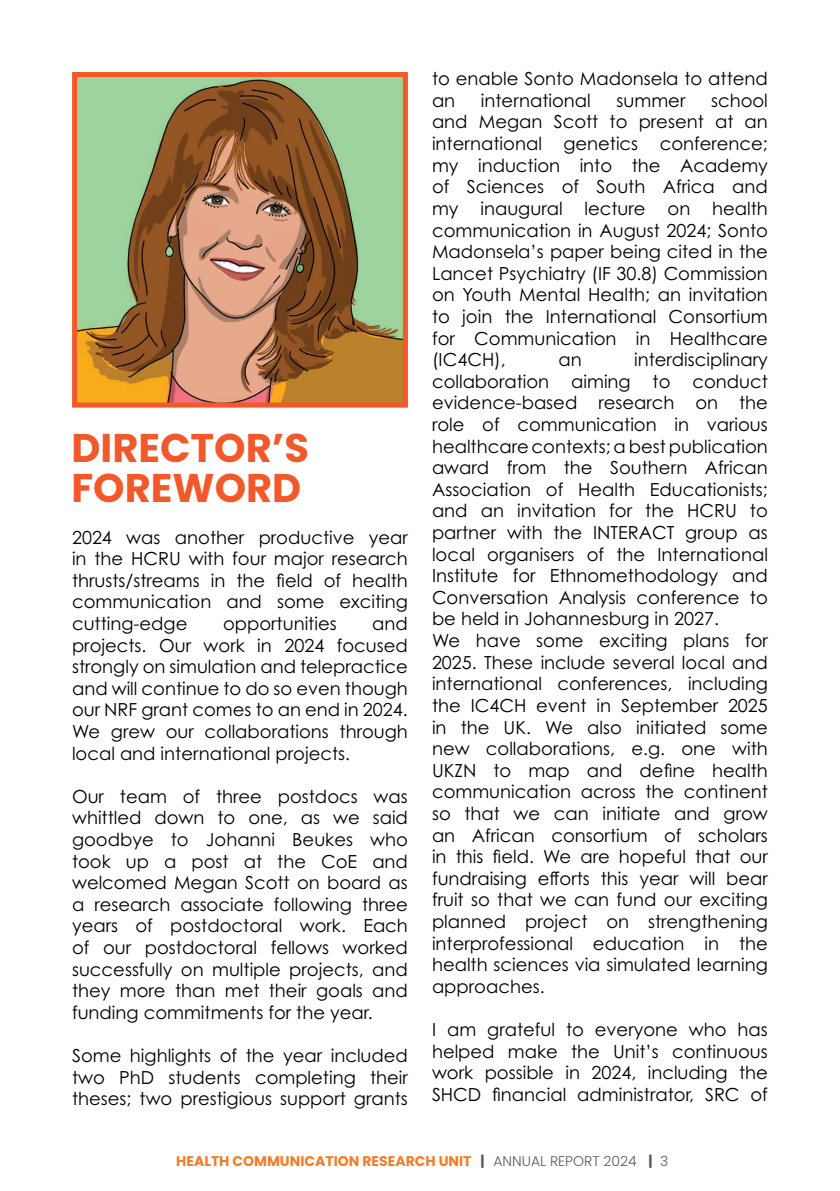
<style>
.page{position:relative;width:840px;height:1191px;background:#fff}
.page>*{position:absolute;margin:0;border:0;box-sizing:border-box;transform-origin:0 0}
.t1{font:700 40px/40.6px "Poppins";color:#f1592a}
.t2{font:18px/21.6px "Century Gothic Pro";color:#000;text-align:justify}
.t3{font:700 14px "Poppins";color:#f47c24}
.s1{color:#58595b}
.s2{font-weight:300;color:#58595b}
</style>
<div class="page">
<img style="left:78px;top:78px;width:323px;height:323px">
<div style="left:72px;top:72px;width:335px;height:335px;border:5px solid #f1592a"></div>
<h1 class="t1" style="left:71px;top:427px;width:239px">DIRECTOR’S<br>FOREWORD</h1>
<p class="t2" style="left:72px;top:526px;width:337px">2024 was another productive year in the HCRU with four major research thrusts/streams in the field of health communication and some exciting cutting-edge</p>
<p class="t2" style="left:223px;top:612px;width:115px">opportunities</p>
<p class="t2" style="left:72px;top:612px;width:337px;text-indent:300px">and projects. Our work in 2024 focused strongly on simulation and telepractice and will continue to do so even though our NRF grant comes to an end in 2024.<br>We grew our collaborations through local and international projects.</p>
<p class="t2" style="left:72px;top:785px;width:337px">Our team of three postdocs was whittled down to one, as we said goodbye to Johanni Beukes who took up a post at the CoE and welcomed Megan Scott on board as a research associate following three years of postdoctoral work. Each of our postdoctoral fellows worked successfully on multiple projects, and they more than met their goals and funding commitments for the year.</p>
<p class="t2" style="left:72px;top:1044px;width:337px">Some highlights of the year included two PhD students completing their theses; two prestigious support grants</p>
<p class="t2" style="left:432px;top:68px;width:337px">to enable Sonto Madonsela to attend an</p>
<p class="t2" style="left:480px;top:89px;width:111px">international</p>
<p class="t2" style="left:616px;top:89px;width:70px">summer</p>
<p class="t2" style="left:432px;top:89px;width:337px;text-indent:279px">school and Megan Scott to present at an international genetics conference; my induction into the Academy of Sciences of South Africa and my inaugural lecture on health communication in August 2024; Sonto Madonsela’s paper being cited in the Lancet Psychiatry (IF 30.8) Commission on Youth Mental Health; an invitation to join the International Consortium for Communication in Healthcare (IC4CH),</p>
<p class="t2" style="left:432px;top:349px;width:337px;text-align:left;text-indent:202px">interdisciplinary collaboration aiming to conduct evidence-based research on the role of communication in various healthcare contexts; a best publication award from the Southern African Association of Health Educationists; and an invitation for the HCRU to partner with the INTERACT group as local organisers of the International Institute for Ethnomethodology and Conversation Analysis conference to be held in Johannesburg in 2027.<br>We have some exciting plans for 2025. These include several local and international conferences, including the IC4CH event in September 2025 in the UK. We also initiated some new collaborations, e.g. one with UKZN to map and define health communication across the continent so that we can initiate and grow an African consortium of scholars in this field. We are hopeful that our fundraising efforts this year will bear fruit so that we can fund our exciting planned project on strengthening interprofessional education in the health sciences via simulated learning approaches.</p>
<p class="t2" style="left:432px;top:1018px;width:337px">I am grateful to everyone who has helped make the Unit’s continuous work possible in 2024, including the SHCD financial administrator, SRC of</p>
<p class="t2" style="left:558px;top:349px;width:25px">an</p>
<p class="t3" style="left:176px;top:1153px;width:493px">HEALTH COMMUNICATION RESEARCH UNIT <span class="s1">|</span> <span class="s2">ANNUAL REPORT 2024</span> <span class="s1">|</span> <span class="s2">3</span></p>
</div>
